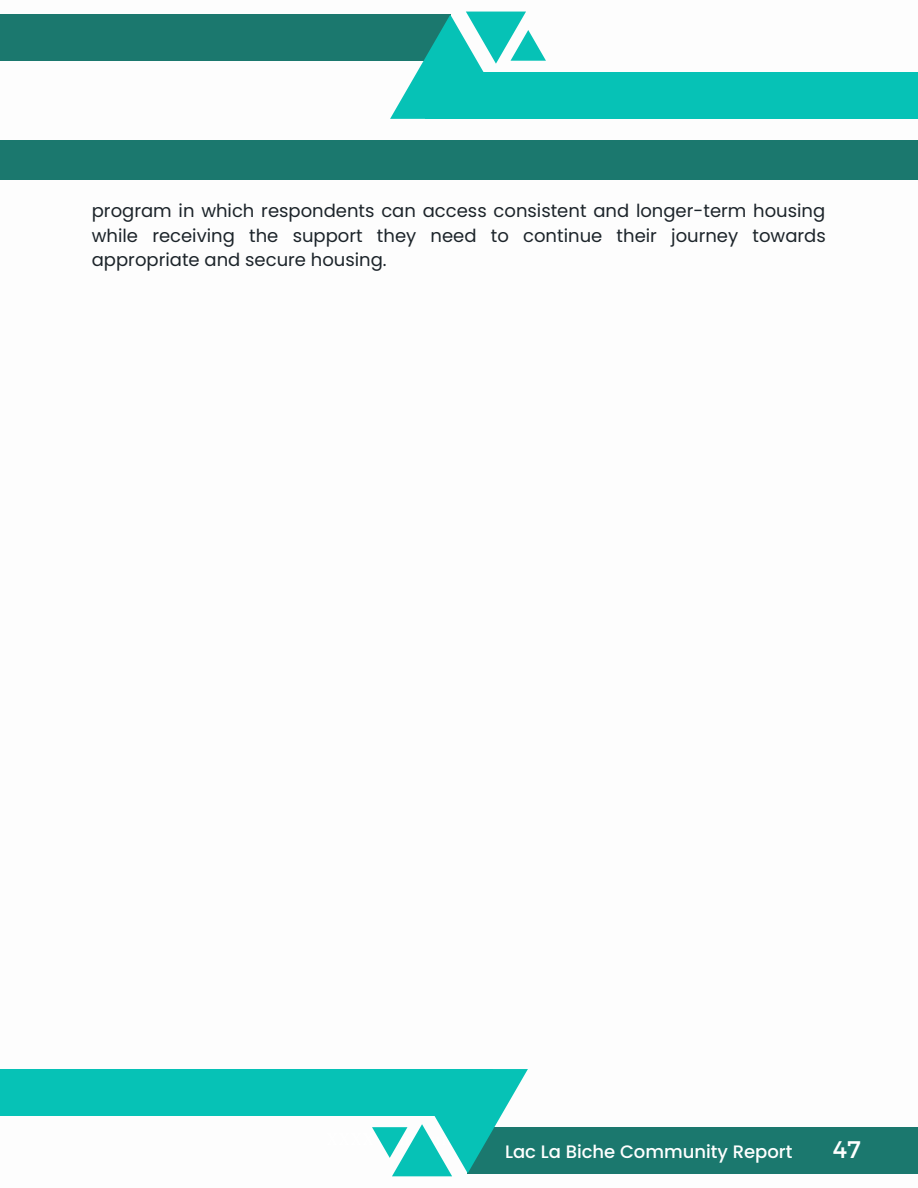
<style>
.page{position:relative;width:918px;height:1188px;background:#fff}
.page>*{position:absolute;margin:0;border:0;box-sizing:border-box;transform-origin:0 0}
.t1{font:24px "Montserrat";color:#fff}
.t2{font:18px/24.8px "Poppins";color:#1c242a;text-align:justify}
.t3{font:500 18px "Poppins";color:#fff}
</style>
<div class="page">
<div style="left:0;top:15px;width:450px;height:46px;background:#1b786e"></div>
<div style="left:425px;top:73px;width:493px;height:46px;background:#06c2b6"></div>
<svg style="left:390px;top:12px;width:156px;height:107px"></svg>
<div style="left:0;top:140px;width:918px;height:39px;background:#1b786e"></div>
<div style="left:468px;top:1127px;width:450px;height:46px;background:#1b786e"></div>
<div style="left:0;top:1069px;width:493px;height:46px;background:#06c2b6"></div>
<svg style="left:372px;top:1069px;width:156px;height:107px"></svg>
<p class="t2" style="left:92px;top:198px;width:736px">program in which respondents can access consistent and longer-term housing while receiving the support they need to continue their journey towards appropriate and secure housing.</p>
<p class="t3" style="left:505px;top:1139px;width:289px">Lac La Biche Community Report</p>
<p class="t1" style="left:833px;top:1134px;width:30px">47</p>
</div>
